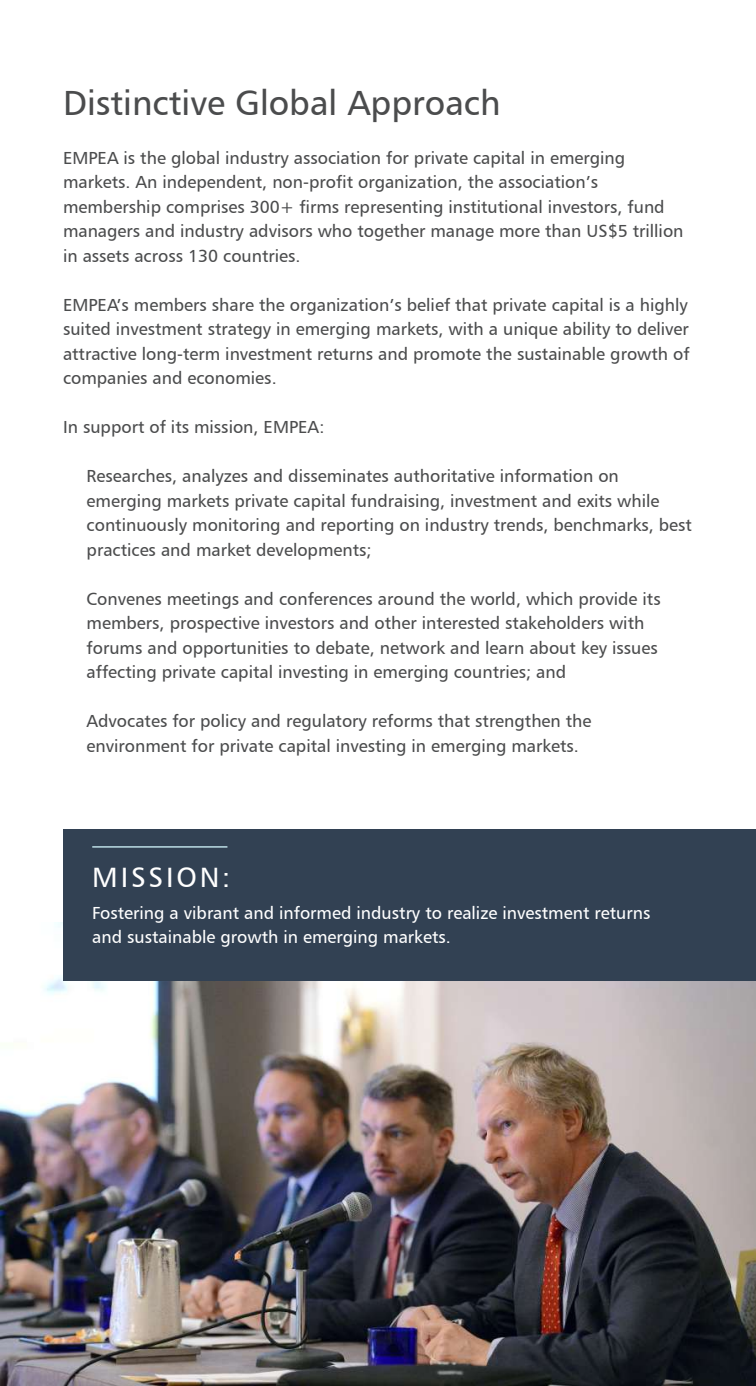
<style>
.page{position:relative;width:756px;height:1386px;background:#fff}
.page>*{position:absolute;margin:0;border:0;box-sizing:border-box;transform-origin:0 0}
.t1{font:35px "Humanist 777 BT Roman B";color:#4b4c4d}
.t2{font:28px "Humanist 777 BT Roman B";letter-spacing:.1em;color:#fff}
.t3{font:17.5px/24.5px "Humanist 777 BT Roman B";color:#4b4c4d}
.t4{font:17.5px/24.5px "Humanist 777 BT Roman B";color:#fff}
</style>
<div class="page">
<img style="left:0;top:922px;width:756px;height:464px">
<div style="left:63px;top:829px;width:693px;height:152px;background:#324153"></div>
<hr style="left:92px;top:846px;width:135px;height:2px;background:#a9c8d1">
<h1 class="t1" style="left:63px;top:81px;width:439px">Distinctive Global Approach</h1>
<p class="t3" style="left:63px;top:145px;width:622px">EMPEA is the global industry association for private capital in emerging markets. An independent, non-profit organization, the association’s membership comprises 300+ firms representing institutional investors, fund managers and industry advisors who together manage more than US$5 trillion in assets across 130 countries.</p>
<p class="t3" style="left:63px;top:292px;width:628px;text-align:justify">EMPEA’s members share the organization’s belief that private capital is a highly suited investment strategy in emerging markets, with a unique ability to deliver attractive long-term investment returns and promote the sustainable growth of companies and economies.</p>
<p class="t3" style="left:63px;top:415px;width:263px">In support of its mission, EMPEA:</p>
<p class="t3" style="left:87px;top:464px;width:607px">Researches, analyzes and disseminates authoritative information on emerging markets private capital fundraising, investment and exits while continuously monitoring and reporting on industry trends, benchmarks, best practices and market developments;</p>
<p class="t3" style="left:87px;top:586px;width:576px">Convenes meetings and conferences around the world, which provide its members, prospective investors and other interested stakeholders with forums and opportunities to debate, network and learn about key issues affecting private capital investing in emerging countries; and</p>
<p class="t3" style="left:87px;top:709px;width:506px">Advocates for policy and regulatory reforms that strengthen the environment for private capital investing in emerging markets.</p>
<h2 class="t2" style="left:92px;top:860px;width:139px">MISSION:</h2>
<p class="t4" style="left:92px;top:900px;width:560px">Fostering a vibrant and informed industry to realize investment returns and sustainable growth in emerging markets.</p>
</div>
